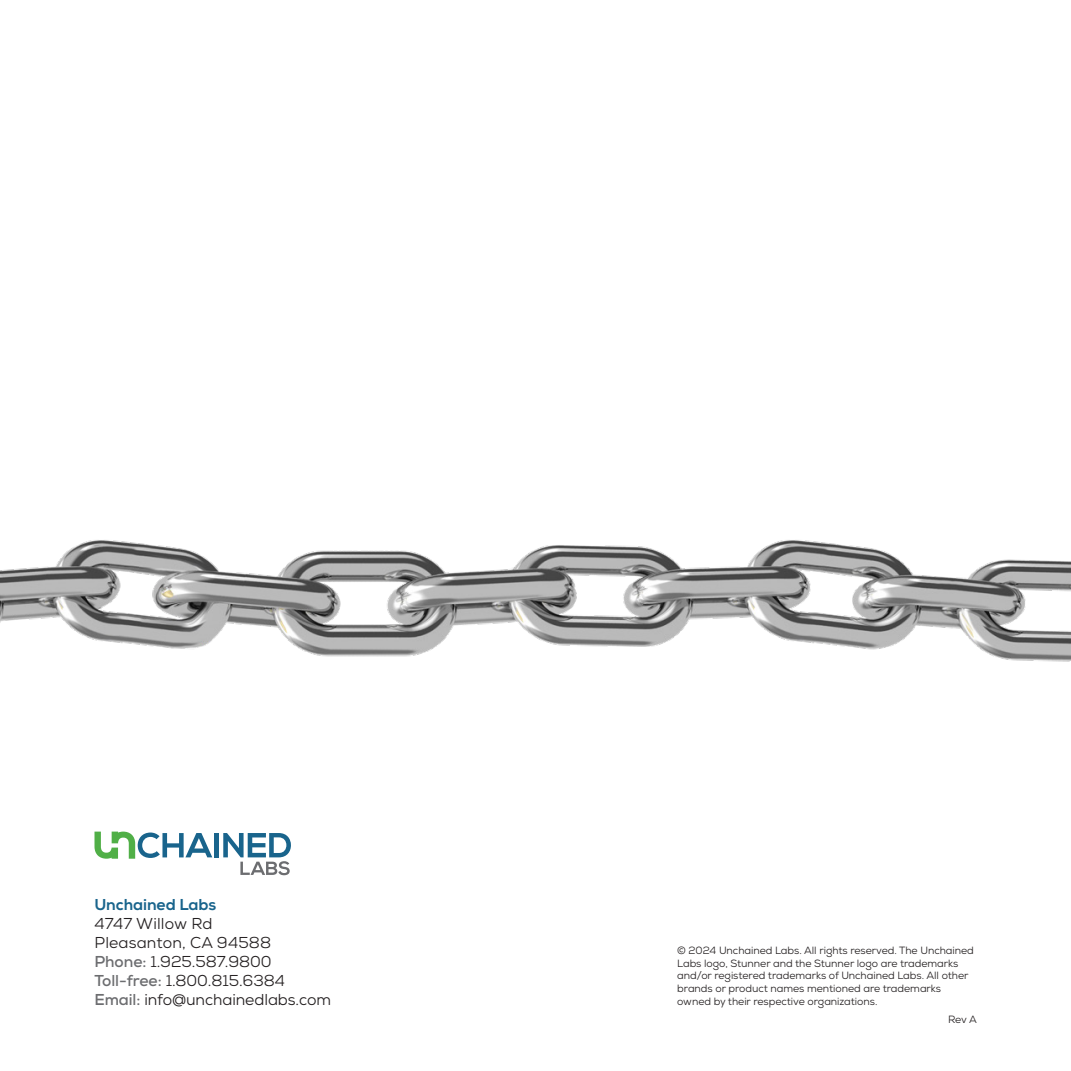
<style>
.page{position:relative;width:1071px;height:1071px;background:#fff}
.page>*{position:absolute;margin:0;border:0;box-sizing:border-box;transform-origin:0 0}
.t1{font:15.75px/18.9px "Nexa";letter-spacing:-.005em;color:#231f20}
.t2{font:15.75px "Nexa X Bold";letter-spacing:-.005em;color:#19648c}
.t3{font:10.5px/12.6px "Nexa";letter-spacing:-.005em;color:#231f20}
.s1{font-weight:700;color:#6c6d70}
</style>
<div class="page">
<img style="left:0;top:540px;width:1071px;height:122px">
<div style="left:214px;top:833px;width:5px;height:24px;background:#19648c"></div>
<svg style="left:223px;top:833px;width:68px;height:42px"></svg>
<svg style="left:95px;top:832px;width:117px;height:27px"></svg>
<h1 class="t2" style="left:94px;top:895px;width:123px">Unchained Labs</h1>
<h1 class="t1" style="left:94px;top:914px;width:238px">4747 Willow Rd<br>Pleasanton, CA 94588<br><span class="s1">Phone:</span> 1.925.587.9800<br><span class="s1">Toll-free:</span> 1.800.815.6384<br><span class="s1">Email:</span> info@unchainedlabs.com</h1>
<p class="t3" style="left:677px;top:944px;width:298px">© 2024 Unchained Labs. All rights reserved. The Unchained Labs logo, Stunner and the Stunner logo are trademarks and/or registered trademarks of Unchained Labs. All other brands or product names mentioned are trademarks owned by their respective organizations.</p>
<p class="t3" style="left:948px;top:1013px;width:30px">Rev A</p>
</div>
